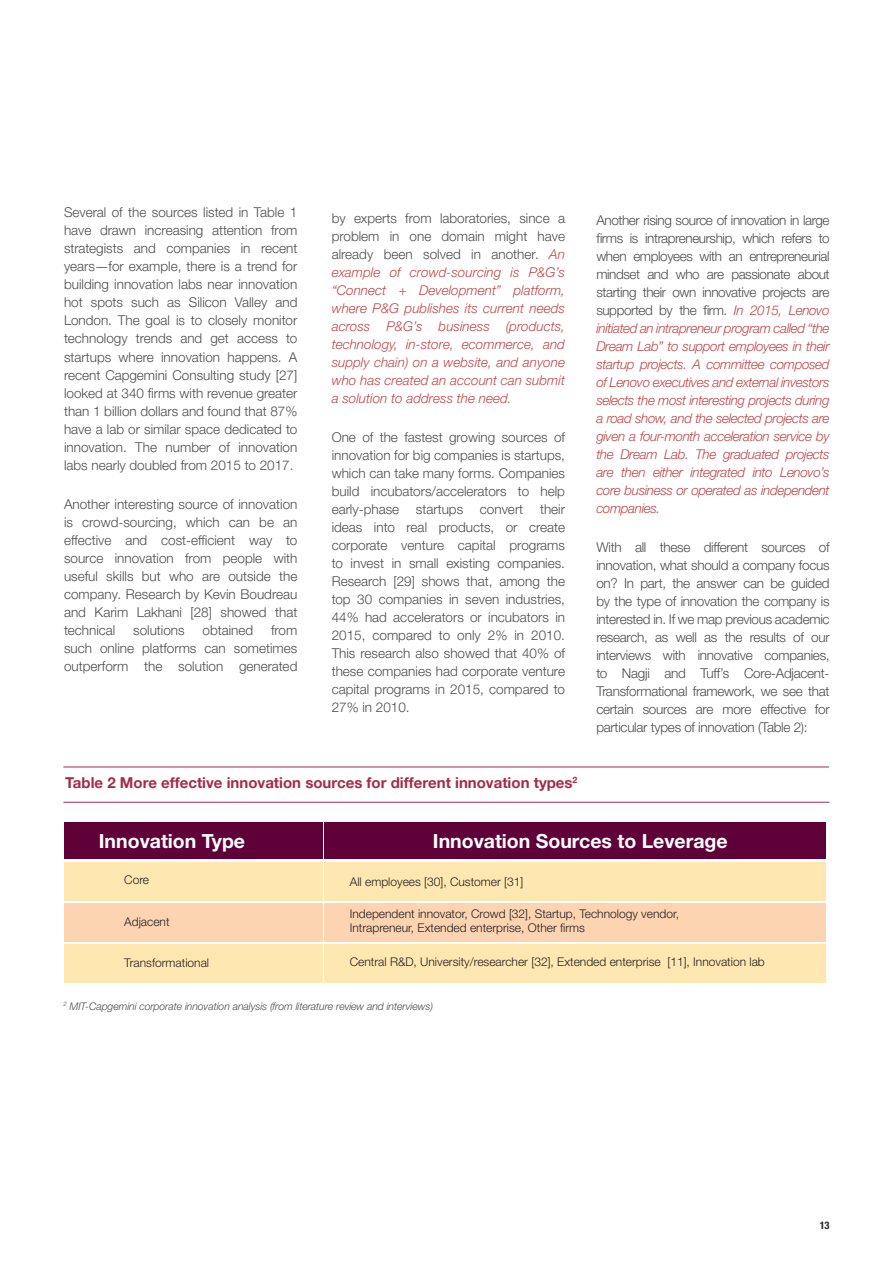
<style>
.page{position:relative;width:893px;height:1263px;background:#fff}
.page>*{position:absolute;margin:0;border:0;box-sizing:border-box;transform-origin:0 0}
.t1{font:700 19.5px "Helvetica Neue";color:#fff}
.NEW{font:700 15px "Helvetica Neue";color:#a52b4c}
.t2{font:300 13.5px/18px "Helvetica Neue";color:#4b4c4d;text-align:justify}
.t3{font:italic 300 13.5px/18px "Helvetica Neue";letter-spacing:-.015em;color:#c04647;text-align:justify}
.t4{font:300 12px/13.5px "Helvetica Neue";color:#231f20}
.t5{font:italic 300 10.5px "Helvetica Neue";letter-spacing:-.01em;color:#4b4c4d}
.t6{font:700 condensed 10.5px "Helvetica Neue LT Std";color:#231f20}
.s1{font-style:normal;color:#4b4c4d}
</style>
<div class="page">
<hr style="left:64px;top:767px;width:765px;height:1px;background:#a5274c">
<hr style="left:64px;top:802px;width:765px;height:1px;background:#a5274c">
<div style="left:64px;top:822px;width:258px;height:37px;background:#5f0039"></div>
<div style="left:324px;top:822px;width:501px;height:37px;background:#5f0039"></div>
<div style="left:64px;top:862px;width:258px;height:38px;background:#fee7b0"></div>
<div style="left:324px;top:862px;width:501px;height:38px;background:#fee7b0"></div>
<div style="left:64px;top:903px;width:258px;height:39px;background:#fdd4b2"></div>
<div style="left:324px;top:903px;width:501px;height:39px;background:#fdd4b2"></div>
<div style="left:64px;top:944px;width:258px;height:39px;background:#fee7b0"></div>
<div style="left:324px;top:944px;width:501px;height:39px;background:#fee7b0"></div>
<p class="t2" style="left:64px;top:204px;width:235px">Several of the sources listed in Table 1 have drawn increasing attention from strategists and companies in recent years―for example, there is a trend for building innovation labs near innovation hot spots such as Silicon Valley and London. The goal is to closely monitor technology trends and get access to startups where innovation happens. A recent Capgemini Consulting study [27] looked at 340 firms with revenue greater than 1 billion dollars and found that 87% have a lab or similar space dedicated to innovation. The number of innovation labs nearly doubled from 2015 to 2017.</p>
<p class="t2" style="left:64px;top:495px;width:235px">Another interesting source of innovation is crowd-sourcing, which can be an effective and cost-efficient way to source innovation from people with useful skills but who are outside the company. Research by Kevin Boudreau and Karim Lakhani [28] showed that technical</p>
<p class="t2" style="left:64px;top:621px;width:235px;text-indent:207px">from such online platforms can sometimes outperform the solution generated</p>
<p class="t2" style="left:133px;top:621px;width:53px">solutions</p>
<p class="t2" style="left:202px;top:621px;width:52px">obtained</p>
<p class="t3" style="left:332px;top:209px;width:235px"><span class="s1">by experts from laboratories, since a problem in one domain might have already been solved in another.</span> An example of crowd-sourcing is P&amp;G’s “Connect + Development” platform, where P&amp;G publishes its current needs across P&amp;G’s business (products, technology, in-store, ecommerce, and supply chain) on a website, and anyone who has created an account can submit a solution to address the need.</p>
<p class="t2" style="left:332px;top:428px;width:235px">One of the fastest growing sources of innovation for big companies is startups, which can take many forms. Companies build incubators/accelerators to help early-phase startups convert their ideas into real products, or create corporate venture capital programs to invest in small existing companies.<br>Research [29] shows that, among the top 30 companies in seven industries, 44% had accelerators or incubators in 2015, compared to only 2% in 2010.<br>This research also showed that 40% of these companies had corporate venture capital programs in 2015, compared to 27% in 2010.</p>
<p class="NEW" style="left:65px;top:773px;width:514px">Table 2 More effective innovation sources for different innovation types<sup>2</sup></p>
<p class="t3" style="left:596px;top:211px;width:235px"><span class="s1">Another rising source of innovation in large firms is intrapreneurship, which refers to when employees with an entrepreneurial mindset and who are passionate about starting their own innovative projects are supported by the firm.</span> In 2015, Lenovo initiated an intrapreneur program called “the Dream Lab” to support employees in their startup projects. A committee composed of Lenovo executives and external investors selects the most interesting projects during a road show, and the selected projects are given a four-month acceleration service by the Dream Lab. The graduated projects are then either integrated into Lenovo’s core business or operated as independent companies.</p>
<p class="t2" style="left:596px;top:538px;width:235px">With all these different sources of innovation, what should a company focus on? In part, the answer can be guided by the type of innovation the company is interested in. If we map previous academic research, as well as the results of our interviews with innovative companies, to Nagji and Tuff’s Core-Adjacent-Transformational framework, we see that certain sources are more effective for particular types of innovation (Table 2):</p>
<p class="t1" style="left:99px;top:829px;width:148px">Innovation Type</p>
<p class="t1" style="left:433px;top:829px;width:296px">Innovation Sources to Leverage</p>
<p class="t4" style="left:124px;top:872px;width:26px">Core</p>
<p class="t4" style="left:350px;top:874px;width:175px">All employees [30], Customer [31]</p>
<p class="t4" style="left:124px;top:915px;width:47px">Adjacent</p>
<p class="t4" style="left:124px;top:956px;width:86px">Transformational</p>
<p class="t4" style="left:350px;top:907px;width:331px">Independent innovator, Crowd [32], Startup, Technology vendor,<br>Intrapreneur, Extended enterprise, Other firms</p>
<p class="t4" style="left:350px;top:955px;width:417px">Central R&amp;D, University/researcher [32], Extended enterprise [11], Innovation lab</p>
<p class="t5" style="left:63px;top:1000px;width:371px"><sup>2</sup> MIT-Capgemini corporate innovation analysis (from literature review and interviews)</p>
<p class="t6" style="left:820px;top:1219px;width:11px">13</p>
</div>
